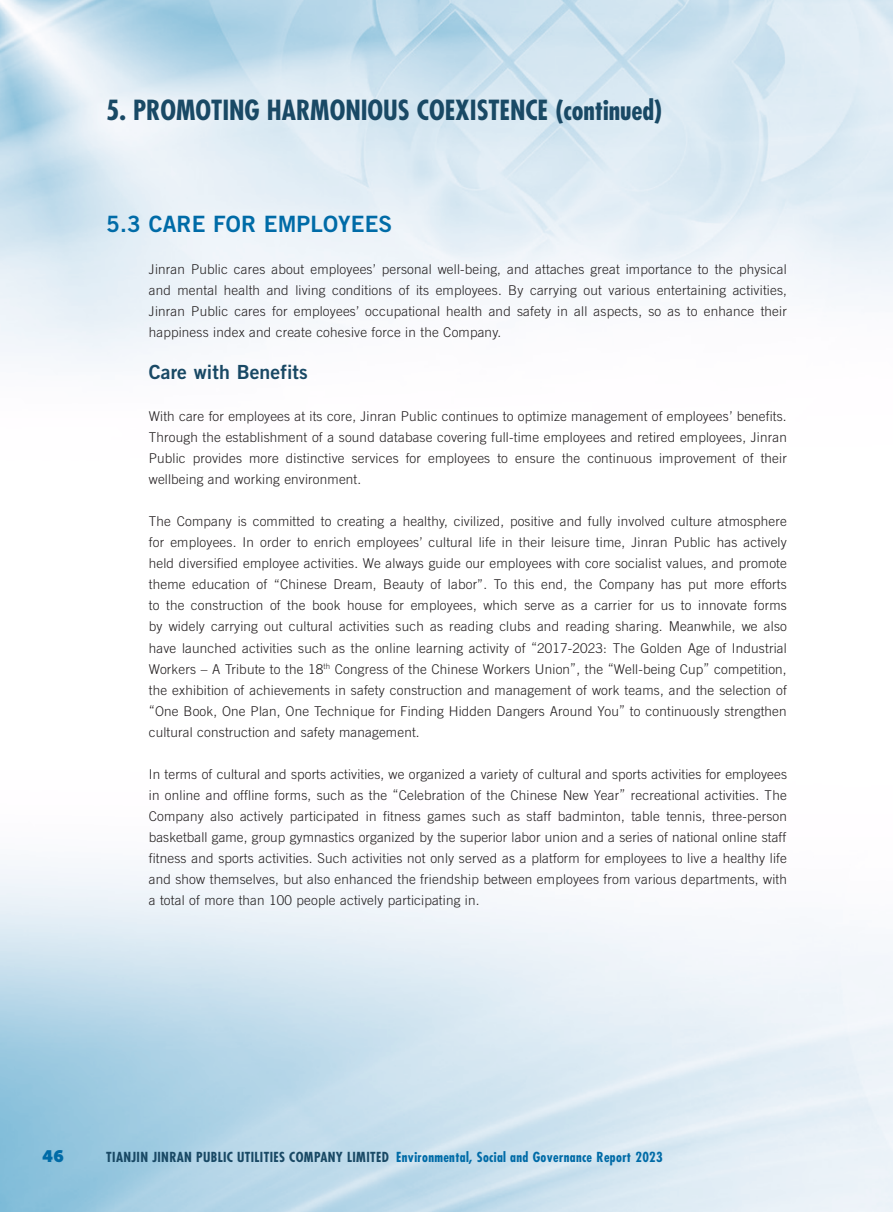
<style>
.page{position:relative;width:893px;height:1212px;background:#fff}
.page>*{position:absolute;margin:0;border:0;box-sizing:border-box;transform-origin:0 0}
.t1{font:700 condensed 27px "Futura Std";color:#194965}
.Heading_1{font:22.5px "Trade Gothic LT Std Bd 2";letter-spacing:.005em;color:#006ba7}
.Heading_2{font:19.5px "Trade Gothic LT Std Bd 2";letter-spacing:.005em;color:#194965}
.t2{font:900 16.5px "Museo Sans Display";color:#006ba7}
.Body_Text{font:300 13.5px/21px "Trade Gothic LT Std";letter-spacing:.015em;color:#231f20;text-align:justify}
.t3{font:700 condensed 13.5px "Futura Std";letter-spacing:.025em;color:#006ba7}
.s1{color:#194965}
</style>
<div class="page">
<h1 class="t1" style="left:106px;top:94px;width:557px">5. PROMOTING HARMONIOUS COEXISTENCE (continued)</h1>
<p class="Heading_1" style="left:106px;top:210px;width:288px">5.3 CARE FOR EMPLOYEES</p>
<p class="Body_Text" style="left:149px;top:259px;width:640px">Jinran Public cares about employees’ personal well-being, and attaches great importance to the physical and mental health and living conditions of its employees. By carrying out various entertaining activities, Jinran Public cares for employees’ occupational health and safety in all aspects, so as to enhance their happiness index and create cohesive force in the Company.</p>
<p class="Heading_2" style="left:149px;top:360px;width:160px">Care with Benefits</p>
<p class="Body_Text" style="left:149px;top:406px;width:640px">With care for employees at its core, Jinran Public continues to optimize management of employees’ benefits.<br>Through the establishment of a sound database covering full-time employees and retired employees, Jinran Public provides more distinctive services for employees to ensure the continuous improvement of their wellbeing and working environment.</p>
<p class="Body_Text" style="left:149px;top:511px;width:640px">The Company is committed to creating a healthy, civilized, positive and fully involved culture atmosphere for employees. In order to enrich employees’ cultural life in their leisure time, Jinran Public has actively held diversified employee activities. We always guide our employees with core socialist values, and promote theme education of “Chinese Dream, Beauty of labor”. To this end, the Company has put more efforts to the construction of the book house for employees, which serve as a carrier for us to innovate forms by widely carrying out cultural activities such as reading clubs and reading sharing. Meanwhile, we also have launched activities such as the online learning activity of “2017-2023: The Golden Age of Industrial Workers – A Tribute to the 18<sup>th</sup> Congress of the Chinese Workers Union”, the “Well-being Cup” competition, the exhibition of achievements in safety construction and management of work teams, and the selection of “One Book, One Plan, One Technique for Finding Hidden Dangers Around You” to continuously strengthen cultural construction and safety management.</p>
<p class="Body_Text" style="left:149px;top:763px;width:640px">In terms of cultural and sports activities, we organized a variety of cultural and sports activities for employees in online and offline forms, such as the “Celebration of the Chinese New Year” recreational activities. The Company also actively participated in fitness games such as staff badminton, table tennis, three-person basketball game, group gymnastics organized by the superior labor union and a series of national online staff fitness and sports activities. Such activities not only served as a platform for employees to live a healthy life and show themselves, but also enhanced the friendship between employees from various departments, with a total of more than 100 people actively participating in.</p>
<p class="t2" style="left:42px;top:1147px;width:23px">46</p>
<p class="t3" style="left:106px;top:1148px;width:558px"><span class="s1">TIANJIN JINRAN PUBLIC UTILITIES COMPANY LIMITED</span> Environmental, Social and Governance Report 2023</p>
</div>
